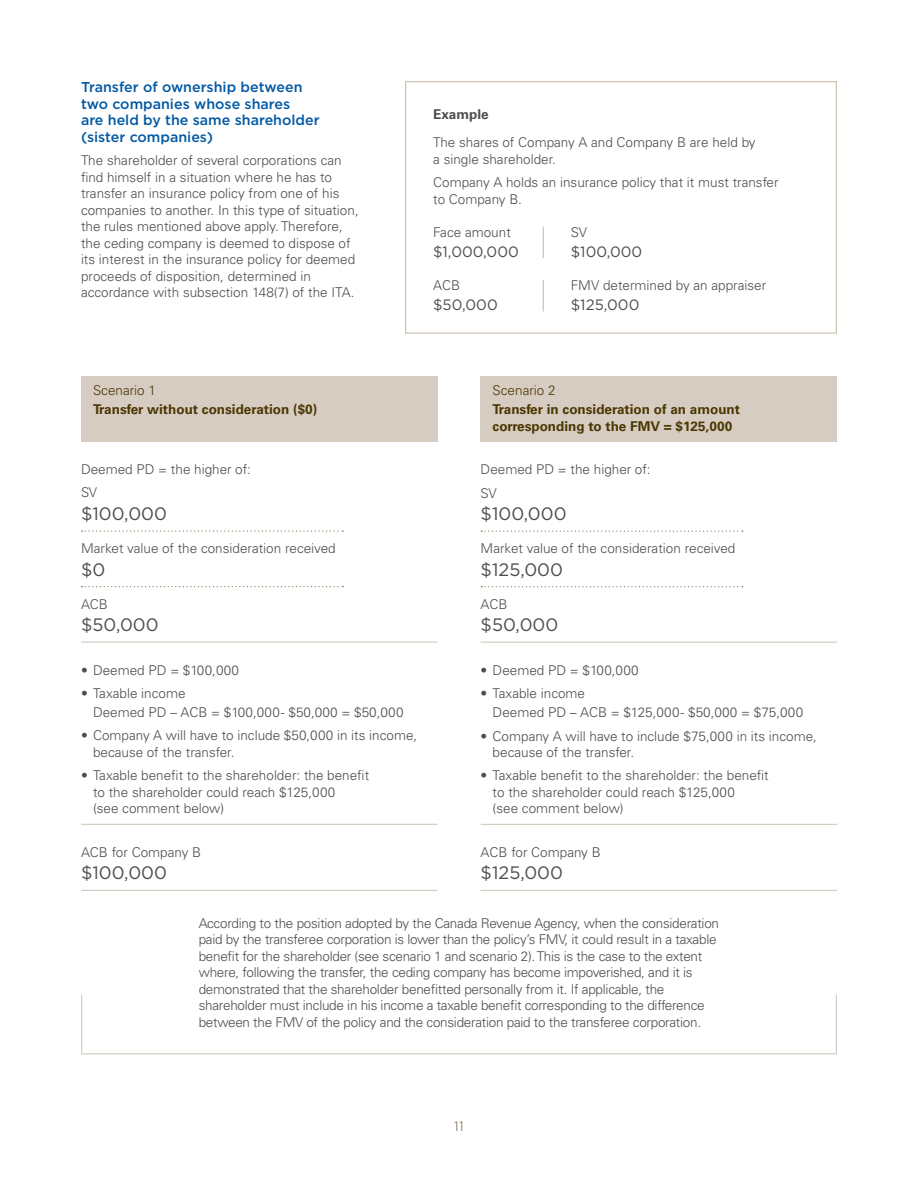
<style>
.page{position:relative;width:918px;height:1188px;background:#fff}
.page>*{position:absolute;margin:0;border:0;box-sizing:border-box;transform-origin:0 0}
.t1{font:18px "Gotham";color:#4d4d4f}
.t2{font:15px "Gotham";color:#4d4d4f}
.t3{font:500 14.25px/16.5px "Gotham";color:#0058a4}
.t4{font:300 13.5px/16.5px "Univers LT Pro 45";color:#4d4d4f}
.t5{font:300 13.5px/16.5px "Univers LT Pro 45";letter-spacing:-.02em;color:#4d4d4f}
.t6{font:700 13.5px/16.5px "Univers LT Pro 65";color:#4b3702}
.t7{font:300 13.5px "Univers LT Pro 45";color:#4b3702}
.t8{font:700 13.5px "Univers LT Pro 65";color:#4d4d4f}
.t9{font:300 13.5px "Gotham";color:#69552c}
</style>
<div class="page">
<div style="left:405px;top:81px;width:432px;height:253px;border:1px solid #cec2b4"></div>
<hr style="left:543px;top:227px;width:1px;height:31px;background:#cec2b4">
<hr style="left:543px;top:280px;width:1px;height:31px;background:#cec2b4">
<hr style="left:81px;top:1053px;width:756px;height:1px;background:#d6ccc1">
<hr style="left:81px;top:995px;width:1px;height:58px;background:#d6ccc1">
<hr style="left:836px;top:995px;width:1px;height:58px;background:#d6ccc1">
<div style="left:481px;top:376px;width:356px;height:65px;background:#d6ccc1"></div>
<svg style="left:481px;top:531px;width:262px;height:1px"></svg>
<svg style="left:481px;top:586px;width:262px;height:1px"></svg>
<hr style="left:481px;top:642px;width:356px;height:1px;background:#d6ccc1">
<hr style="left:481px;top:824px;width:356px;height:1px;background:#d6ccc1">
<hr style="left:481px;top:890px;width:356px;height:1px;background:#d6ccc1">
<div style="left:81px;top:376px;width:356px;height:65px;background:#d6ccc1"></div>
<svg style="left:82px;top:531px;width:261px;height:1px"></svg>
<svg style="left:82px;top:586px;width:261px;height:1px"></svg>
<hr style="left:81px;top:642px;width:356px;height:1px;background:#d6ccc1">
<hr style="left:81px;top:824px;width:356px;height:1px;background:#d6ccc1">
<hr style="left:81px;top:890px;width:356px;height:1px;background:#d6ccc1">
<p class="t3" style="left:81px;top:79px;width:240px">Transfer of ownership between two companies whose shares<br>are held by the same shareholder (sister companies)</p>
<p class="t4" style="left:81px;top:152px;width:279px">The shareholder of several corporations can find himself in a situation where he has to transfer an insurance policy from one of his companies to another. In this type of situation, the rules mentioned above apply. Therefore, the ceding company is deemed to dispose of its interest in the insurance policy for deemed proceeds of disposition, determined in accordance with subsection 148(7) of the ITA.</p>
<p class="t8" style="left:433px;top:105px;width:57px">Example</p>
<p class="t4" style="left:433px;top:134px;width:324px">The shares of Company A and Company B are held by a single shareholder.</p>
<p class="t4" style="left:433px;top:174px;width:347px">Company A holds an insurance policy that it must transfer to Company B.</p>
<p class="t4" style="left:433px;top:224px;width:79px">Face amount</p>
<p class="t2" style="left:433px;top:242px;width:87px">$1,000,000</p>
<p class="t4" style="left:571px;top:224px;width:18px">SV</p>
<p class="t2" style="left:571px;top:242px;width:73px">$100,000</p>
<p class="t4" style="left:433px;top:277px;width:28px">ACB</p>
<p class="t2" style="left:433px;top:295px;width:66px">$50,000</p>
<p class="t4" style="left:571px;top:277px;width:197px">FMV determined by an appraiser</p>
<p class="t2" style="left:571px;top:295px;width:70px">$125,000</p>
<p class="t7" style="left:93px;top:381px;width:65px">Scenario 1</p>
<p class="t6" style="left:93px;top:401px;width:226px">Transfer without consideration ($0)</p>
<p class="t4" style="left:81px;top:457px;width:171px;line-height:23.2px">Deemed PD = the higher of:<br>SV</p>
<h1 class="t1" style="left:81px;top:502px;width:87px">$100,000</h1>
<p class="t4" style="left:81px;top:540px;width:256px">Market value of the consideration received</p>
<h1 class="t1" style="left:81px;top:558px;width:26px">$0</h1>
<p class="t4" style="left:81px;top:595px;width:28px">ACB</p>
<h1 class="t1" style="left:81px;top:613px;width:79px">$50,000</h1>
<p class="t4" style="left:81px;top:661px;width:160px">• Deemed PD = $100,000</p>
<p class="t4" style="left:93px;top:683px;width:312px;line-height:19.5px;text-indent:-12px">• Taxable income<br>Deemed PD – ACB = $100,000 - $50,000 = $50,000</p>
<p class="t4" style="left:93px;top:727px;width:326px;text-indent:-12px">• Company A will have to include $50,000 in its income, because of the transfer.</p>
<p class="t4" style="left:93px;top:767px;width:278px;text-indent:-12px">• Taxable benefit to the shareholder: the benefit to the shareholder could reach $125,000<br>(see comment below)</p>
<p class="t4" style="left:81px;top:843px;width:122px">ACB for Company B</p>
<h1 class="t1" style="left:81px;top:861px;width:87px">$100,000</h1>
<p class="t7" style="left:493px;top:381px;width:65px">Scenario 2</p>
<p class="t6" style="left:493px;top:401px;width:249px">Transfer in consideration of an amount corresponding to the FMV = $125,000</p>
<p class="t4" style="left:481px;top:458px;width:171px;line-height:23.2px">Deemed PD = the higher of:<br>SV</p>
<h1 class="t1" style="left:481px;top:502px;width:87px">$100,000</h1>
<p class="t4" style="left:481px;top:540px;width:256px">Market value of the consideration received</p>
<h1 class="t1" style="left:481px;top:558px;width:84px">$125,000</h1>
<p class="t4" style="left:481px;top:595px;width:28px">ACB</p>
<h1 class="t1" style="left:481px;top:613px;width:79px">$50,000</h1>
<p class="t4" style="left:481px;top:661px;width:160px">• Deemed PD = $100,000</p>
<p class="t4" style="left:493px;top:683px;width:312px;line-height:19.5px;text-indent:-12px">• Taxable income<br>Deemed PD – ACB = $125,000 - $50,000 = $75,000</p>
<p class="t4" style="left:493px;top:727px;width:326px;text-indent:-12px">• Company A will have to include $75,000 in its income, because of the transfer.</p>
<p class="t4" style="left:493px;top:767px;width:278px;text-indent:-12px">• Taxable benefit to the shareholder: the benefit to the shareholder could reach $125,000<br>(see comment below)</p>
<p class="t4" style="left:481px;top:843px;width:122px">ACB for Company B</p>
<h1 class="t1" style="left:481px;top:861px;width:84px">$125,000</h1>
<p class="t5" style="left:199px;top:914px;width:522px">According to the position adopted by the Canada Revenue Agency, when the consideration paid by the transferee corporation is lower than the policy’s FMV, it could result in a taxable benefit for the shareholder (see scenario 1 and scenario 2). This is the case to the extent where, following the transfer, the ceding company has become impoverished, and it is demonstrated that the shareholder benefitted personally from it. If applicable, the shareholder must include in his income a taxable benefit corresponding to the difference between the FMV of the policy and the consideration paid to the transferee corporation.</p>
<p class="t9" style="left:454px;top:1118px;width:11px">11</p>
</div>
